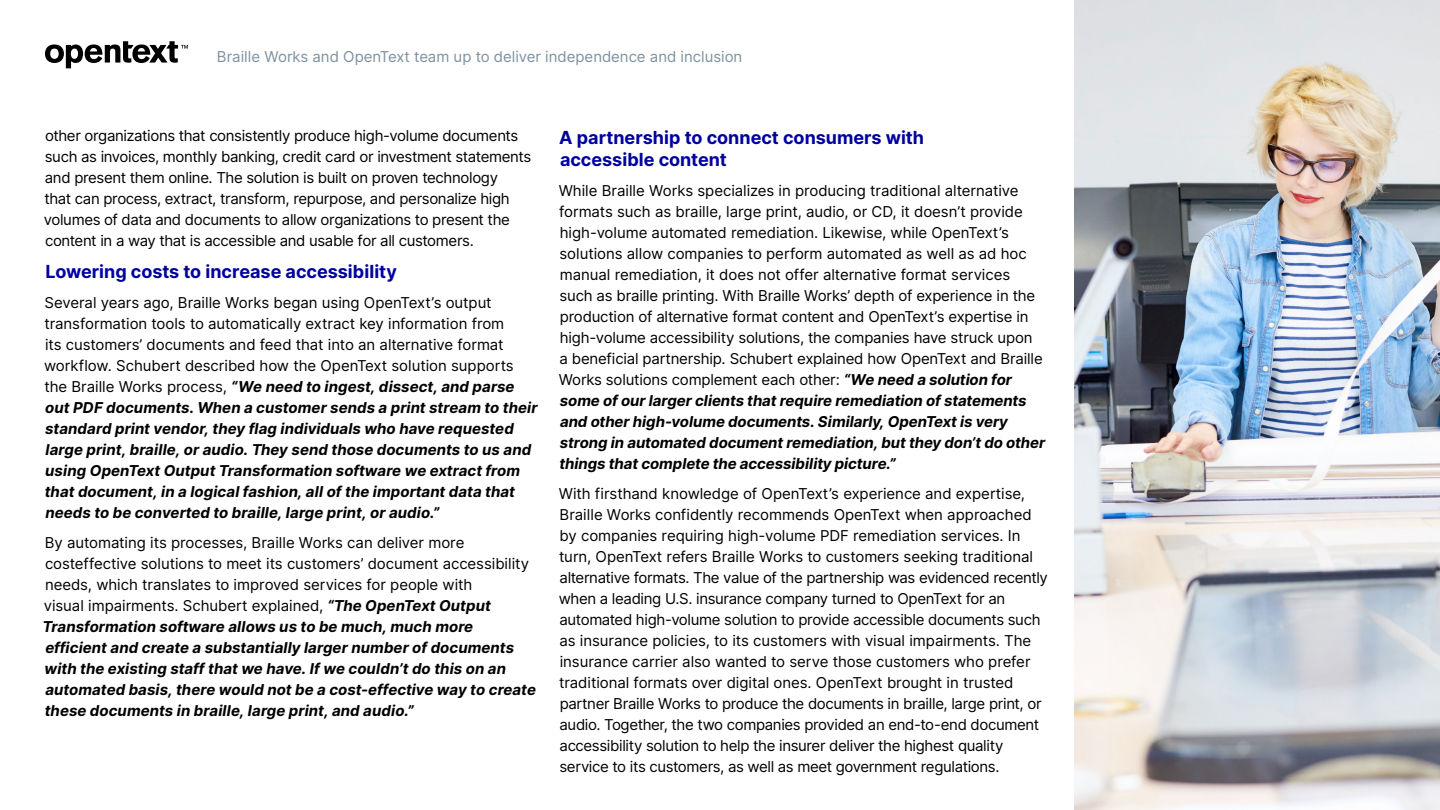
<style>
.page{position:relative;width:1440px;height:810px;background:#fff}
.page>*{position:absolute;margin:0;border:0;box-sizing:border-box;transform-origin:0 0}
.t1{font:700 18px/21.8px "Inter";color:#00009f}
.Body{font:15px/21px "Inter";letter-spacing:-.02em;color:#000}
.Body-2{font:italic 700 15px/21px "Inter";letter-spacing:.005em;color:#000}
.t2{font:15px "Inter";color:#7e929f}
.s1{font-weight:400;font-style:normal}
.s2{font-weight:700;font-style:italic}
</style>
<div class="page">
<svg style="left:45px;top:41px;width:143px;height:27px"></svg>
<img style="left:1074px;top:0;width:366px;height:810px">
<p class="t2" style="left:217px;top:46px;width:527px">Braille Works and OpenText team up to deliver independence and inclusion</p>
<p class="Body" style="left:44px;top:125px;width:489px">other organizations that consistently produce high-volume documents such as invoices, monthly banking, credit card or investment statements and present them online. The solution is built on proven technology<br>that can process, extract, transform, repurpose, and personalize high volumes of data and documents to allow organizations to present the content in a way that is accessible and usable for all customers.</p>
<h3 class="t1" style="left:45px;top:261px;width:353px">Lowering costs to increase accessibility</h3>
<p class="Body-2" style="left:44px;top:292px;width:495px"><span class="s1">Several years ago, Braille Works began using OpenText’s output transformation tools to automatically extract key information from<br>its customers’ documents and feed that into an alternative format workflow. Schubert described how the OpenText solution supports the Braille Works process,</span> “We need to ingest, dissect, and parse out PDF documents. When a customer sends a print stream to their standard print vendor, they flag individuals who have requested large print, braille, or audio. They send those documents to us and using OpenText Output Transformation software we extract from that document, in a logical fashion, all of the important data that needs to be converted to braille, large print, or audio.”</p>
<p class="Body-2" style="left:43px;top:532px;width:495px"><span class="s1">By automating its processes, Braille Works can deliver more costeffective solutions to meet its customers’ document accessibility needs, which translates to improved services for people with<br>visual impairments. Schubert explained,</span> “The OpenText Output Transformation software allows us to be much, much more efficient and create a substantially larger number of documents with the existing staff that we have. If we couldn’t do this on an automated basis, there would not be a cost-effective way to create these documents in braille, large print, and audio.”</p>
<h3 class="t1" style="left:559px;top:126px;width:366px">A partnership to connect consumers with accessible content</h3>
<p class="Body" style="left:559px;top:180px;width:488px">While Braille Works specializes in producing traditional alternative formats such as braille, large print, audio, or CD, it doesn’t provide high-volume automated remediation. Likewise, while OpenText’s solutions allow companies to perform automated as well as ad hoc manual remediation, it does not offer alternative format services such as braille printing. With Braille Works’ depth of experience in the production of alternative format content and OpenText’s expertise in high-volume accessibility solutions, the companies have struck upon<br>a beneficial partnership. Schubert explained how OpenText and Braille Works solutions complement each other: <span class="s2">“We need a solution for some of our larger clients that require remediation of statements and other high-volume documents. Similarly, OpenText is very strong in automated document remediation, but they don’t do other things that complete the accessibility picture.”</span></p>
<p class="Body" style="left:559px;top:483px;width:491px">With firsthand knowledge of OpenText’s experience and expertise, Braille Works confidently recommends OpenText when approached by companies requiring high-volume PDF remediation services. In turn, OpenText refers Braille Works to customers seeking traditional alternative formats. The value of the partnership was evidenced recently when a leading U.S. insurance company turned to OpenText for an automated high-volume solution to provide accessible documents such as insurance policies, to its customers with visual impairments. The insurance carrier also wanted to serve those customers who prefer traditional formats over digital ones. OpenText brought in trusted partner Braille Works to produce the documents in braille, large print, or audio. Together, the two companies provided an end-to-end document accessibility solution to help the insurer deliver the highest quality service to its customers, as well as meet government regulations.</p>
</div>
